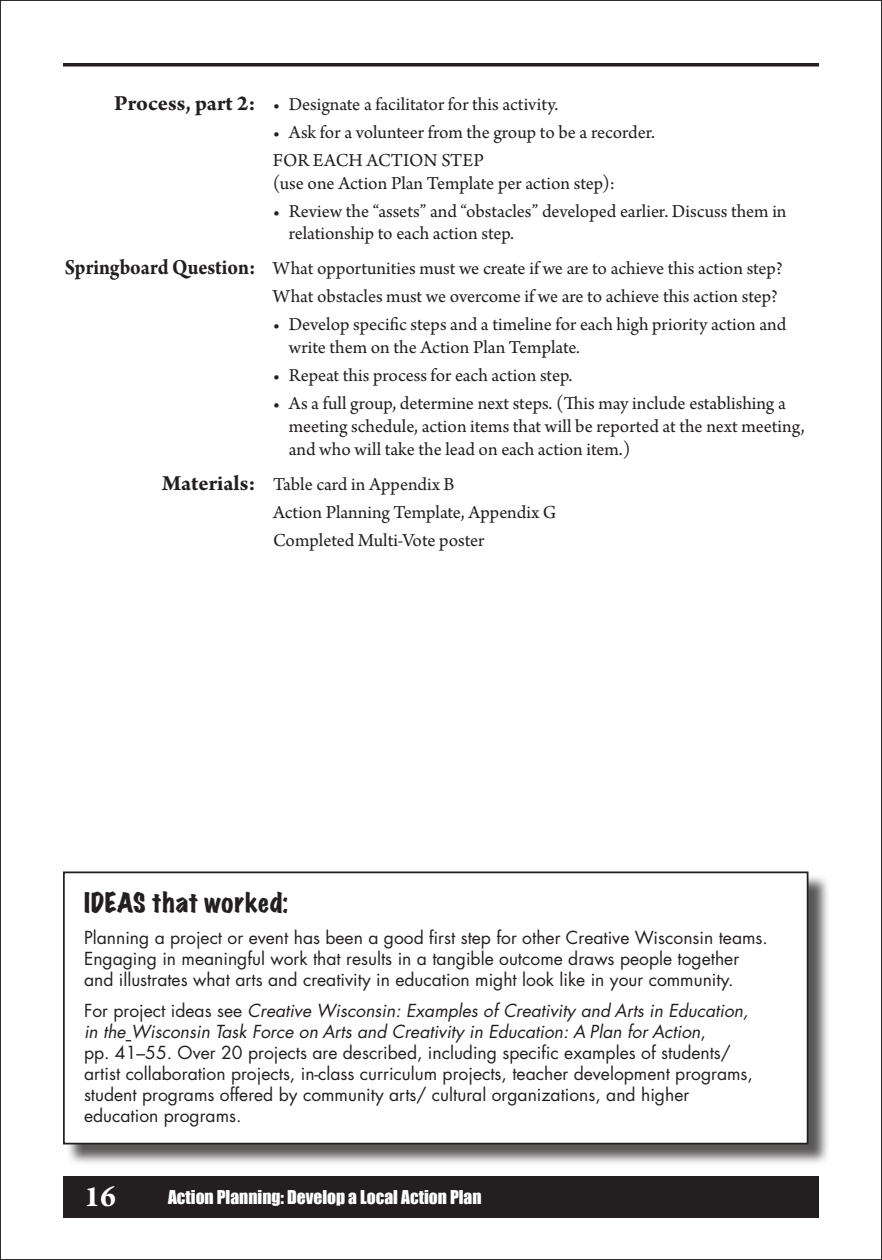
<style>
.page{position:relative;width:882px;height:1260px;background:#fff}
.page>*{position:absolute;margin:0;border:0;box-sizing:border-box;transform-origin:0 0}
.t1{font:700 31.5px "Arno Pro";color:#fff}
.t2{font:expanded 24.5px "Marker Felt";letter-spacing:.03em;color:#231f20}
.t3{font:19.25px/28px "Arno Pro";color:#231f20}
.t4{font:17.5px/21px "Futura";color:#231f20}
.t5{font:17.5px "Impact";color:#fff}
.s1{font-weight:700;font-size:22.75px}
.s2{font-style:italic}
</style>
<div class="page">
<div style="left:64px;top:1177px;width:754px;height:40px;background:#231f20"></div>
<div style="left:63px;top:1176px;width:756px;height:42px;border:2px solid #231f20"></div>
<hr style="left:63px;top:63px;width:756px;height:3px;background:#231f20">
<div style="left:66px;top:874px;width:764px;height:292px;background:#231f20;opacity:.75"></div>
<div style="left:64px;top:872px;width:744px;height:272px;background:#fff"></div>
<div style="left:63px;top:872px;width:745px;height:272px;border:2px solid #231f20"></div>
<p class="t3" style="left:114px;top:91px;width:446px"><span class="s1">Process, part 2:</span> • Designate a facilitator for this activity.</p>
<p class="t3" style="left:273px;top:119px;width:384px">• Ask for a volunteer from the group to be a recorder.<br>FOR EACH ACTION STEP</p>
<p class="t3" style="left:273px;top:170px;width:344px">(use one Action Plan Template per action step):</p>
<p class="t3" style="left:289px;top:201px;width:499px;line-height:22.8px;text-indent:-16px">• Review the “assets” and “obstacles” developed earlier. Discuss them in relationship to each action step.</p>
<p class="t3" style="left:65px;top:256px;width:720px;text-align:right"><span class="s1">Springboard Question:</span> What opportunities must we create if we are to achieve this action step?<br>What obstacles must we overcome if we are to achieve this action step?</p>
<p class="t3" style="left:289px;top:314px;width:499px;line-height:22.8px;text-indent:-16px">• Develop specific steps and a timeline for each high priority action and write them on the Action Plan Template<span class="s2">.</span></p>
<p class="t3" style="left:273px;top:362px;width:301px">• Repeat this process for each action step.</p>
<p class="t3" style="left:289px;top:393px;width:517px;line-height:22.8px;text-indent:-16px">• As a full group, determine next steps. (This may include establishing a meeting schedule, action items that will be reported at the next meeting, and who will take the lead on each action item.)</p>
<p class="t3" style="left:273px;top:471px;width:285px;text-indent:-111px"><span class="s1">Materials:</span> Table card in Appendix B<br>Action Planning Template, Appendix G<br>Completed Multi-Vote poster</p>
<p class="t2" style="left:84px;top:885px;width:206px">IDEAS that worked:</p>
<p class="t4" style="left:84px;top:926px;width:685px">Planning a project or event has been a good first step for other Creative Wisconsin teams.<br>Engaging in meaningful work that results in a tangible outcome draws people together and illustrates what arts and creativity in education might look like in your community.</p>
<p class="t4" style="left:84px;top:1000px;width:671px">For project ideas see <span class="s2">Creative Wisconsin: Examples of Creativity and Arts in Education, in the Wisconsin Task Force on Arts and Creativity in Education: A Plan for Action</span>,<br>pp. 41–55. Over 20 projects are described, including specific examples of students/ artist collaboration projects, in-class curriculum projects, teacher development programs, student programs offered by community arts/ cultural organizations, and higher education programs.</p>
<h1 class="t1" style="left:84px;top:1178px;width:34px">16</h1>
<p class="t5" style="left:168px;top:1186px;width:315px">Action Planning: Develop a Local Action Plan</p>
</div>
